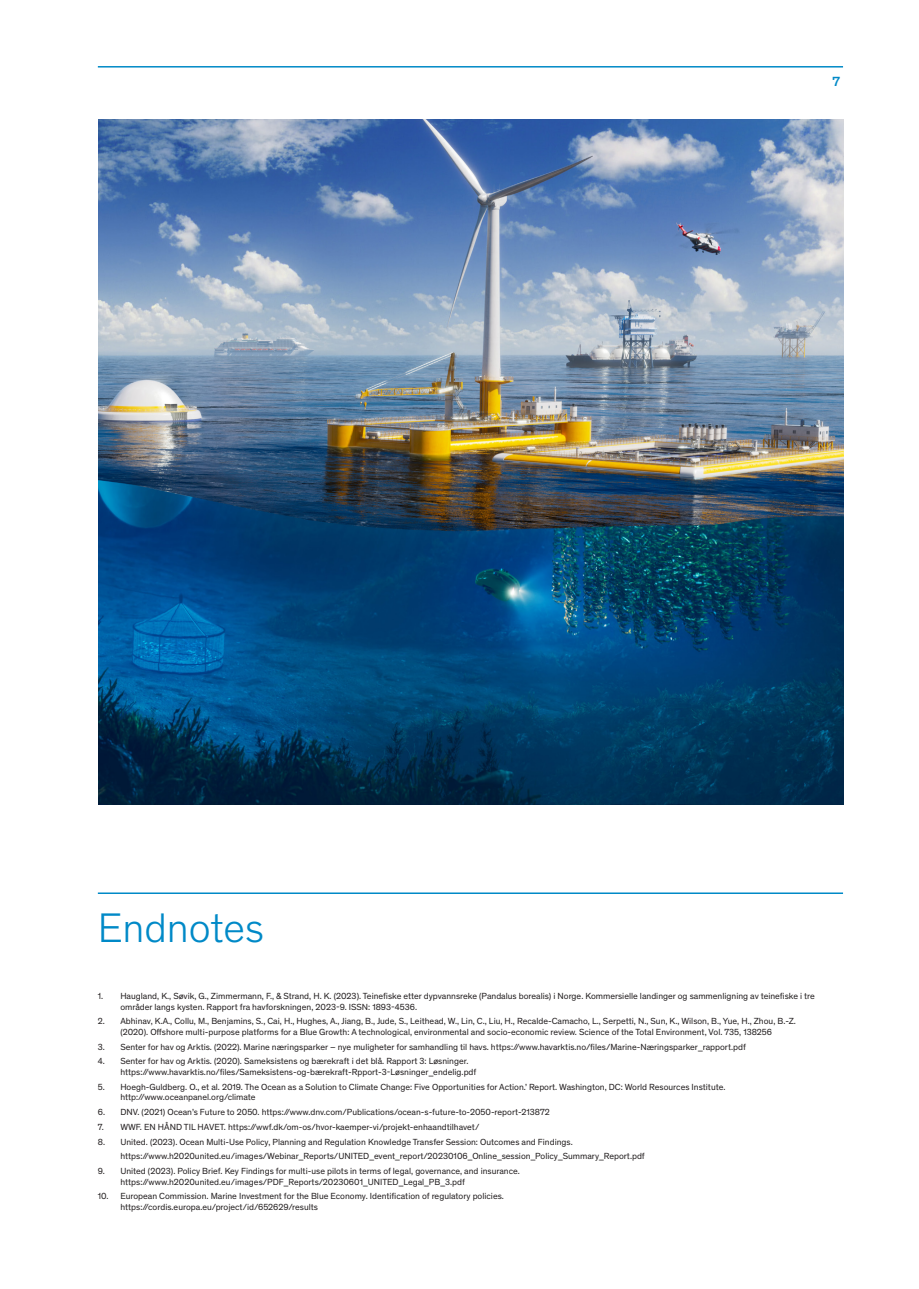
<style>
.page{position:relative;width:919px;height:1289px;background:#fff}
.page>*{position:absolute;margin:0;border:0;box-sizing:border-box;transform-origin:0 0}
.t1{font:300 42px "Theinhardt";color:#0089c7}
.t2{font:500 13.5px "Theinhardt";color:#0089c7}
.t3{font:9px/10.5px "Theinhardt";color:#231f20}
</style>
<div class="page">
<hr style="left:98px;top:66px;width:745px;height:2px;background:#0089c7">
<hr style="left:98px;top:892px;width:745px;height:2px;background:#0089c7">
<img style="left:98px;top:119px;width:745px;height:685px">
<h2 class="t2" style="left:832px;top:71px;width:9px">7</h2>
<h1 class="t1" style="left:98px;top:899px;width:168px">Endnotes</h1>
<p class="t3" style="left:120px;top:990px;width:696px;text-indent:-22px">1. Haugland, K., Søvik, G., Zimmermann, F., &amp; Strand, H. K. (2023). Teinefiske etter dypvannsreke (Pandalus borealis) i Norge. Kommersielle landinger og sammenligning av teinefiske i tre områder langs kysten. Rapport fra havforskningen, 2023-9. ISSN: 1893-4536.</p>
<p class="t3" style="left:98px;top:1015px;width:699px;text-align:center">2. Abhinav, K.A., Collu, M., Benjamins, S., Cai, H., Hughes, A., Jiang, B., Jude, S., Leithead, W., Lin, C., Liu, H., Recalde-Camacho, L., Serpetti, N., Sun, K., Wilson, B., Yue, H., Zhou, B.-Z. (2020). Offshore multi-purpose platforms for a Blue Growth: A technological, environmental and socio-economic review. Science of the Total Environment, Vol. 735, 138256</p>
<p class="t3" style="left:98px;top:1040px;width:649px">3. Senter for hav og Arktis. (2022). Marine næringsparker – nye muligheter for samhandling til havs. https://www.havarktis.no/files/Marine-Næringsparker_rapport.pdf</p>
<p class="t3" style="left:120px;top:1055px;width:357px;text-indent:-22px">4. Senter for hav og Arktis. (2020). Sameksistens og bærekraft i det blå. Rapport 3: Løsninger. https://www.havarktis.no/files/Sameksistens-og-bærekraft-Rpport-3-Løsninger_endelig.pdf</p>
<p class="t3" style="left:120px;top:1080px;width:606px;text-indent:-22px">5. Hoegh-Guldberg. O., et al. 2019. The Ocean as a Solution to Climate Change: Five Opportunities for Action.’ Report. Washington, DC: World Resources Institute. http://www.oceanpanel.org/climate</p>
<p class="t3" style="left:98px;top:1106px;width:453px">6. DNV. (2021) Ocean’s Future to 2050. https://www.dnv.com/Publications/ocean-s-future-to-2050-report-213872</p>
<p class="t3" style="left:98px;top:1120px;width:383px">7. WWF. EN HÅND TIL HAVET. https://wwf.dk/om-os/hvor-kaemper-vi/projekt-enhaandtilhavet/</p>
<p class="t3" style="left:120px;top:1133px;width:526px;line-height:14.7px;text-indent:-22px">8. United. (2023). Ocean Multi-Use Policy, Planning and Regulation Knowledge Transfer Session: Outcomes and Findings. https://www.h2020united.eu/images/Webinar_Reports/UNITED_event_report/20230106_Online_session_Policy_Summary_Report.pdf</p>
<p class="t3" style="left:120px;top:1165px;width:401px;text-indent:-22px">9. United (2023). Policy Brief. Key Findings for multi-use pilots in terms of legal, governance, and insurance. https://www.h2020united.eu/images/PDF_Reports/20230601_UNITED_Legal_PB_3.pdf</p>
<p class="t3" style="left:120px;top:1190px;width:385px;text-indent:-22px">10. European Commission. Marine Investment for the Blue Economy. Identification of regulatory policies. https://cordis.europa.eu/project/id/652629/results</p>
</div>
